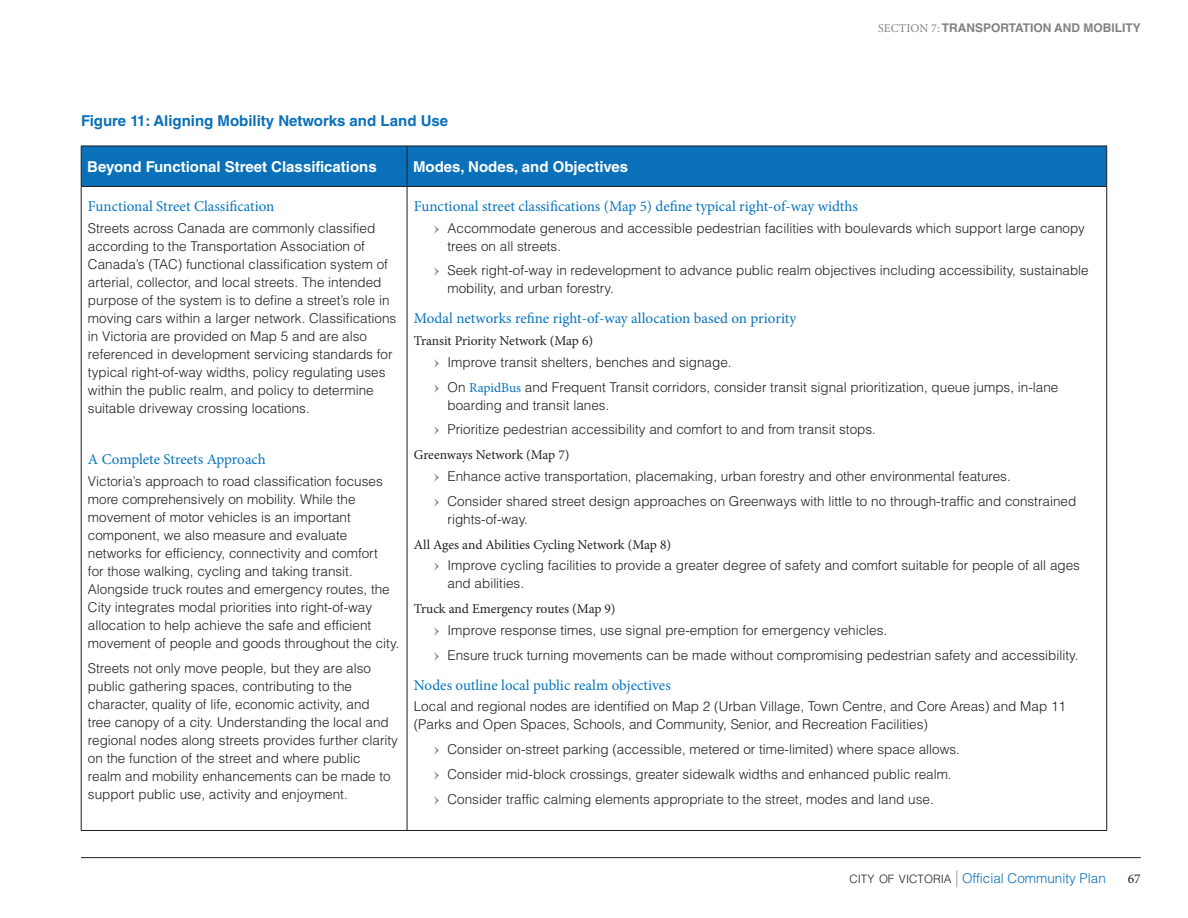
<style>
.page{position:relative;width:1188px;height:918px;background:#fff}
.page>*{position:absolute;margin:0;border:0;box-sizing:border-box;transform-origin:0 0}
.body_header_blue{font:15px "Minion Pro";color:#0774bc}
.chart_header{font:700 15px "Helvetica LT Std";color:#fff}
.figure____text{font:700 15px "Helvetica LT Std";color:#0970b9}
.body_text__0625{font:300 13.5px/18px "Helvetica LT Std";color:#231f20}
.body_text_sp__0625{font:300 13.5px/18px "Helvetica LT Std";color:#231f20}
.body_text_roman_sp{font:13.5px "Minion Pro";letter-spacing:-.005em;color:#231f20}
.t1{font:300 13.5px "Helvetica LT Std";color:#0970b9}
.chpt_head_sm_R{font:700 12px "Helvetica LT Std";color:#808285}
.s1{font-family:"Minion Pro";font-weight:400}
.s2{color:#808285}
.s3{font-family:"Minion Pro";font-weight:400;color:#0970b9}
.s4{font-size:11.55px;color:#231f20}
.s5{font-size:16.8px;color:#939598}
</style>
<div class="page">
<hr style="left:81px;top:857px;width:1060px;height:1px;background:#231f20">
<div style="left:82px;top:147px;width:1024px;height:39px;background:#0970b9"></div>
<hr style="left:81px;top:146px;width:326px;height:1px;background:#231f20">
<hr style="left:81px;top:146px;width:1px;height:40px;background:#231f20">
<hr style="left:407px;top:146px;width:700px;height:1px;background:#231f20">
<hr style="left:407px;top:146px;width:1px;height:40px;background:#231f20">
<hr style="left:1106px;top:146px;width:1px;height:40px;background:#231f20">
<hr style="left:81px;top:186px;width:326px;height:1px;background:#231f20">
<hr style="left:81px;top:187px;width:1px;height:643px;background:#231f20">
<hr style="left:407px;top:186px;width:700px;height:1px;background:#231f20">
<hr style="left:407px;top:187px;width:1px;height:643px;background:#231f20">
<hr style="left:1106px;top:187px;width:1px;height:643px;background:#231f20">
<hr style="left:81px;top:830px;width:326px;height:1px;background:#231f20">
<hr style="left:407px;top:830px;width:700px;height:1px;background:#231f20">
<p class="chpt_head_sm_R" style="left:878px;top:20px;width:264px"><span class="s1">SECTION 7:</span> TRANSPORTATION AND MOBILITY</p>
<p class="figure____text" style="left:81px;top:112px;width:369px">Figure 11: Aligning Mobility Networks and Land Use</p>
<p class="chart_header" style="left:87px;top:157px;width:291px">Beyond Functional Street Classifications</p>
<p class="chart_header" style="left:413px;top:157px;width:217px">Modes, Nodes, and Objectives</p>
<p class="body_header_blue" style="left:88px;top:196px;width:188px">Functional Street Classification</p>
<p class="body_text__0625" style="left:88px;top:219px;width:310px">Streets across Canada are commonly classified according to the Transportation Association of Canada’s (TAC) functional classification system of arterial, collector, and local streets. The intended purpose of the system is to define a street’s role in moving cars within a larger network. Classifications in Victoria are provided on Map 5 and are also referenced in development servicing standards for typical right-of-way widths, policy regulating uses within the public realm, and policy to determine suitable driveway crossing locations.</p>
<p class="body_header_blue" style="left:88px;top:450px;width:179px">A Complete Streets Approach</p>
<p class="body_text_sp__0625" style="left:88px;top:472px;width:313px">Victoria’s approach to road classification focuses more comprehensively on mobility. While the movement of motor vehicles is an important component, we also measure and evaluate networks for efficiency, connectivity and comfort<br>for those walking, cycling and taking transit.<br>Alongside truck routes and emergency routes, the City integrates modal priorities into right-of-way allocation to help achieve the safe and efficient movement of people and goods throughout the city.</p>
<p class="body_text_sp__0625" style="left:88px;top:659px;width:312px">Streets not only move people, but they are also public gathering spaces, contributing to the character, quality of life, economic activity, and<br>tree canopy of a city. Understanding the local and regional nodes along streets provides further clarity on the function of the street and where public<br>realm and mobility enhancements can be made to support public use, activity and enjoyment.</p>
<p class="body_header_blue" style="left:414px;top:196px;width:446px">Functional street classifications (Map 5) define typical right-of-way widths</p>
<p class="body_text__0625" style="left:448px;top:219px;width:639px;text-indent:-14px"><span class="s2">❯</span> Accommodate generous and accessible pedestrian facilities with boulevards which support large canopy trees on all streets.</p>
<p class="body_text__0625" style="left:448px;top:261px;width:643px;text-indent:-14px"><span class="s2">❯</span> Seek right-of-way in redevelopment to advance public realm objectives including accessibility, sustainable mobility, and urban forestry.</p>
<p class="body_header_blue" style="left:414px;top:309px;width:384px">Modal networks refine right-of-way allocation based on priority</p>
<p class="body_text_roman_sp" style="left:414px;top:332px;width:181px">Transit Priority Network (Map 6)</p>
<p class="body_text__0625" style="left:434px;top:353px;width:299px"><span class="s2">❯</span> Improve transit shelters, benches and signage.</p>
<p class="body_text__0625" style="left:448px;top:378px;width:612px;text-indent:-14px"><span class="s2">❯</span> On <span class="s3">RapidBus</span> and Frequent Transit corridors, consider transit signal prioritization, queue jumps, in-lane boarding and transit lanes.</p>
<p class="body_text__0625" style="left:434px;top:421px;width:443px"><span class="s2">❯</span> Prioritize pedestrian accessibility and comfort to and from transit stops.</p>
<p class="body_text_roman_sp" style="left:414px;top:446px;width:157px">Greenways Network (Map 7)</p>
<p class="body_text__0625" style="left:434px;top:467px;width:578px"><span class="s2">❯</span> Enhance active transportation, placemaking, urban forestry and other environmental features.</p>
<p class="body_text__0625" style="left:448px;top:492px;width:630px;text-indent:-14px"><span class="s2">❯</span> Consider shared street design approaches on Greenways with little to no through-traffic and constrained rights-of-way.</p>
<p class="body_text_roman_sp" style="left:414px;top:535px;width:259px">All Ages and Abilities Cycling Network (Map 8)</p>
<p class="body_text__0625" style="left:448px;top:556px;width:634px;text-indent:-14px"><span class="s2">❯</span> Improve cycling facilities to provide a greater degree of safety and comfort suitable for people of all ages and abilities.</p>
<p class="body_text_roman_sp" style="left:414px;top:600px;width:203px">Truck and Emergency routes (Map 9)</p>
<p class="body_text__0625" style="left:434px;top:621px;width:455px"><span class="s2">❯</span> Improve response times, use signal pre-emption for emergency vehicles.</p>
<p class="body_text__0625" style="left:434px;top:646px;width:646px"><span class="s2">❯</span> Ensure truck turning movements can be made without compromising pedestrian safety and accessibility.</p>
<p class="body_header_blue" style="left:414px;top:675px;width:259px">Nodes outline local public realm objectives</p>
<p class="body_text_sp__0625" style="left:414px;top:697px;width:654px">Local and regional nodes are identified on Map 2 (Urban Village, Town Centre, and Core Areas) and Map 11 (Parks and Open Spaces, Schools, and Community, Senior, and Recreation Facilities)</p>
<p class="body_text__0625" style="left:434px;top:740px;width:527px"><span class="s2">❯</span> Consider on-street parking (accessible, metered or time-limited) where space allows.</p>
<p class="body_text__0625" style="left:434px;top:765px;width:519px"><span class="s2">❯</span> Consider mid-block crossings, greater sidewalk widths and enhanced public realm.</p>
<p class="body_text__0625" style="left:434px;top:790px;width:501px"><span class="s2">❯</span> Consider traffic calming elements appropriate to the street, modes and land use.</p>
<p class="t1" style="left:849px;top:869px;width:258px"><span class="s4">CITY OF VICTORIA</span> <span class="s5">|</span> Official Community Plan</p>
<p class="body_text_roman_sp" style="left:1128px;top:870px;width:14px">67</p>
</div>
